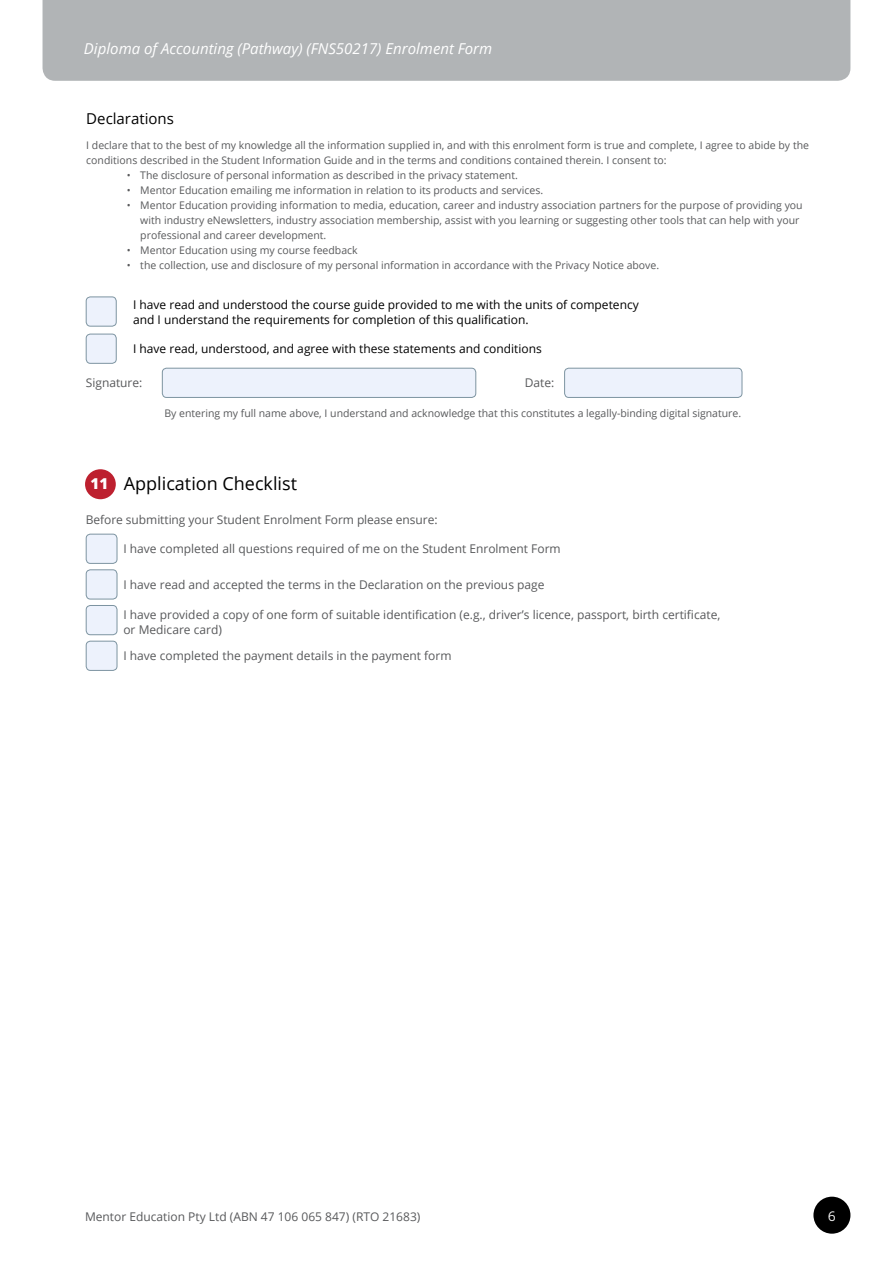
<style>
.page{position:relative;width:893px;height:1263px;background:#fff}
.page>*{position:absolute;margin:0;border:0;box-sizing:border-box;transform-origin:0 0}
.t1{font:18px "Open Sans";color:#000}
.t2{font:italic 15px "Open Sans";color:#fff}
.t3{font:15px "Open Sans";color:#000}
.t4{font:800 15px "Open Sans";color:#fff}
.t5{font:13.5px "Museo Sans 300";color:#fff}
.t6{font:12px/15px "Open Sans";color:#58595b}
.t7{font:12px/15px "Open Sans";color:#000}
.t8{font:10.5px/15px "Open Sans";color:#58595b}
</style>
<div class="page">
<div style="left:43px;top:0;width:807px;height:81px;background:#b1b4b6"></div>
<div style="left:162px;top:368px;width:314px;height:29px;background:#edf2fc;border-radius:4px"></div>
<div style="left:162px;top:368px;width:314px;height:30px;border:1px solid #7d94a1;border-radius:4px"></div>
<div style="left:565px;top:368px;width:177px;height:29px;background:#edf2fc;border-radius:4px"></div>
<div style="left:564px;top:368px;width:178px;height:30px;border:1px solid #7d94a1;border-radius:4px"></div>
<div style="left:86px;top:534px;width:31px;height:29px;background:#edf2fc;border-radius:4px"></div>
<div style="left:86px;top:534px;width:31px;height:30px;border:1px solid #7d94a1;border-radius:4px"></div>
<div style="left:86px;top:570px;width:31px;height:29px;background:#edf2fc;border-radius:4px"></div>
<div style="left:86px;top:569px;width:31px;height:30px;border:1px solid #7d94a1;border-radius:4px"></div>
<div style="left:86px;top:605px;width:31px;height:30px;background:#edf2fc;border-radius:4px"></div>
<div style="left:86px;top:605px;width:31px;height:30px;border:1px solid #7d94a1;border-radius:4px"></div>
<div style="left:86px;top:641px;width:31px;height:29px;background:#edf2fc;border-radius:4px"></div>
<div style="left:86px;top:641px;width:31px;height:30px;border:1px solid #7d94a1;border-radius:4px"></div>
<div style="left:85px;top:469px;width:31px;height:30px;background:#bd202f;border-radius:50%"></div>
<div style="left:86px;top:334px;width:30px;height:29px;background:#edf2fc;border-radius:4px"></div>
<div style="left:86px;top:334px;width:31px;height:30px;border:1px solid #7d94a1;border-radius:4px"></div>
<div style="left:86px;top:297px;width:30px;height:29px;background:#edf2fc;border-radius:4px"></div>
<div style="left:86px;top:297px;width:31px;height:30px;border:1px solid #7d94a1;border-radius:4px"></div>
<div style="left:813px;top:1197px;width:37px;height:37px;background:#000;border-radius:50%"></div>
<h2 class="t2" style="left:84px;top:38px;width:410px">Diploma of Accounting (Pathway) (FNS50217) Enrolment Form</h2>
<h2 class="t3" style="left:86px;top:108px;width:89px">Declarations</h2>
<p class="t8" style="left:86px;top:138px;width:724px">I declare that to the best of my knowledge all the information supplied in, and with this enrolment form is true and complete, I agree to abide by the conditions described in the Student Information Guide and in the terms and conditions contained therein. I consent to:</p>
<p class="t8" style="left:127px;top:168px;width:393px">• The disclosure of personal information as described in the privacy statement.</p>
<p class="t8" style="left:127px;top:183px;width:418px">• Mentor Education emailing me information in relation to its products and services.</p>
<p class="t8" style="left:140px;top:198px;width:664px;text-indent:-14px">• Mentor Education providing information to media, education, career and industry association partners for the purpose of providing you with industry eNewsletters, industry association membership, assist with you learning or suggesting other tools that can help with your professional and career development.</p>
<p class="t8" style="left:127px;top:243px;width:232px">• Mentor Education using my course feedback</p>
<p class="t8" style="left:127px;top:258px;width:534px">• the collection, use and disclosure of my personal information in accordance with the Privacy Notice above.</p>
<p class="t7" style="left:133px;top:296px;width:507px">I have read and understood the course guide provided to me with the units of competency and I understand the requirements for completion of this qualification.</p>
<p class="t7" style="left:133px;top:341px;width:410px">I have read, understood, and agree with these statements and conditions</p>
<p class="t6" style="left:86px;top:375px;width:58px">Signature:</p>
<p class="t6" style="left:525px;top:375px;width:31px">Date:</p>
<p class="t8" style="left:164px;top:405px;width:578px">By entering my full name above, I understand and acknowledge that this constitutes a legally-binding digital signature.</p>
<h1 class="t1" style="left:124px;top:471px;width:175px">Application Checklist</h1>
<p class="t6" style="left:86px;top:511px;width:353px">Before submitting your Student Enrolment Form please ensure:</p>
<h2 class="t4" style="left:91px;top:472px;width:19px">11</h2>
<p class="t6" style="left:123px;top:541px;width:439px">I have completed all questions required of me on the Student Enrolment Form</p>
<p class="t6" style="left:123px;top:577px;width:423px">I have read and accepted the terms in the Declaration on the previous page</p>
<p class="t6" style="left:123px;top:607px;width:598px">I have provided a copy of one form of suitable identification (e.g., driver’s licence, passport, birth certificate, or Medicare card)</p>
<p class="t6" style="left:123px;top:648px;width:330px">I have completed the payment details in the payment form</p>
<p class="t6" style="left:85px;top:1208px;width:337px">Mentor Education Pty Ltd (ABN 47 106 065 847) (RTO 21683)</p>
<p class="t5" style="left:828px;top:1209px;width:10px">6</p>
</div>
